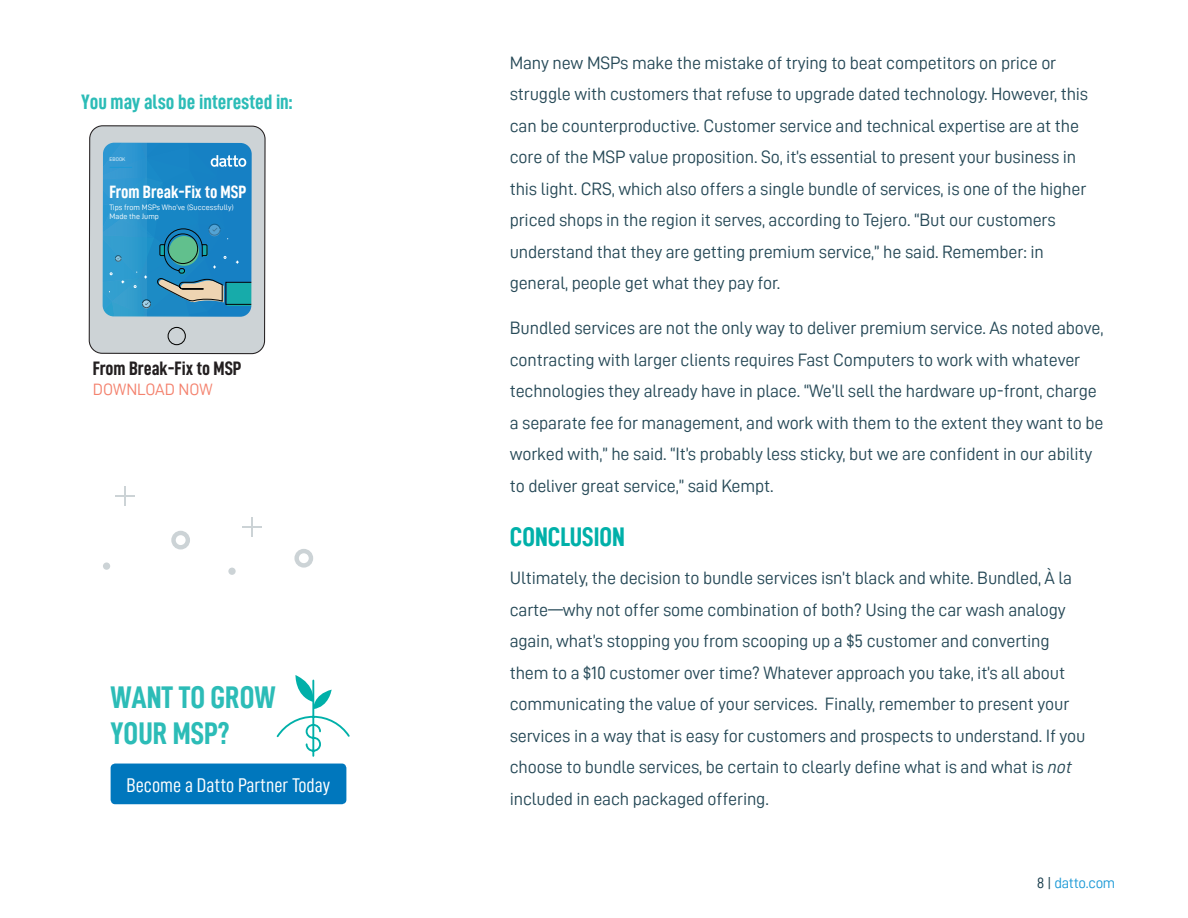
<style>
.page{position:relative;width:1188px;height:918px;background:#fff}
.page>*{position:absolute;margin:0;border:0;box-sizing:border-box;transform-origin:0 0}
.t1{font:700 31.5px/36.2px "Datto DIN Condensed";color:#2cbcb7}
.t2{font:700 27px "Datto DIN Condensed";color:#00b0a9}
.t3{font:700 21px "Datto DIN Condensed";color:#2cbcb7}
.t4{font:19.95px "Datto DIN Condensed";color:#fff}
.t5{font:700 condensed 19.5px "Datto DIN";color:#231f20}
.t6{font:18px/31.5px "Datto DIN";letter-spacing:-.01em;color:#264957}
.t7{font:700 18px "Datto DIN Condensed";letter-spacing:-.005em;color:#fff}
.t8{font:16.5px "Datto DIN";color:#f4826e}
.t9{font:15px "Datto DIN";letter-spacing:-.02em;color:#1c99d6}
.t10{font:7.95px/9px "Datto DIN";color:#fff}
.t11{font:5.25px "Datto DIN";color:#fff}
.s1{font-style:italic}
.s2{color:#1a3e4d}
</style>
<div class="page">
<svg style="left:171px;top:531px;width:19px;height:18px"></svg>
<div style="left:228px;top:568px;width:8px;height:7px;background:#ccd3d6;border-radius:50%"></div>
<div style="left:103px;top:562px;width:7px;height:8px;background:#ccd3d6;border-radius:50%"></div>
<svg style="left:116px;top:486px;width:19px;height:20px"></svg>
<svg style="left:294px;top:549px;width:19px;height:19px"></svg>
<hr style="left:242px;top:526px;width:20px;height:2px;background:#ccd3d6">
<hr style="left:251px;top:517px;width:2px;height:20px;background:#ccd3d6">
<svg style="left:88px;top:125px;width:178px;height:230px;background:#63a4c6"></svg>
<div style="left:168px;top:327px;width:18px;height:18px;border:1px solid #050504;border-radius:50%"></div>
<div style="left:111px;top:764px;width:235px;height:40px;background:#0077bd;border-radius:5px"></div>
<svg style="left:276px;top:675px;width:74px;height:82px"></svg>
<p class="t3" style="left:81px;top:90px;width:213px">You may also be interested in:</p>
<p class="t11" style="left:110px;top:156px;width:17px">EBOOK</p>
<p class="t7" style="left:110px;top:182px;width:138px">From Break-Fix to MSP</p>
<p class="t10" style="left:110px;top:203px;width:126px">Tips from MSPs Who’ve (Successfully)<br>Made the Jump</p>
<p class="t5" style="left:93px;top:357px;width:150px">From Break-Fix to MSP</p>
<p class="t8" style="left:93px;top:380px;width:121px">DOWNLOAD NOW</p>
<h1 class="t1" style="left:111px;top:678px;width:167px">WANT TO GROW<br>YOUR MSP?</h1>
<p class="t4" style="left:126px;top:774px;width:205px">Become a Datto Partner Today</p>
<p class="t6" style="left:510px;top:47px;width:580px">Many new MSPs make the mistake of trying to beat competitors on price or struggle with customers that refuse to upgrade dated technology. However, this can be counterproductive. Customer service and technical expertise are at the core of the MSP value proposition. So, it’s essential to present your business in this light. CRS, which also offers a single bundle of services, is one of the higher priced shops in the region it serves, according to Tejero. “But our customers understand that they are getting premium service,” he said. Remember: in general, people get what they pay for.</p>
<p class="t6" style="left:510px;top:312px;width:595px">Bundled services are not the only way to deliver premium service. As noted above, contracting with larger clients requires Fast Computers to work with whatever technologies they already have in place. “We’ll sell the hardware up-front, charge a separate fee for management, and work with them to the extent they want to be worked with,” he said. “It’s probably less sticky, but we are confident in our ability to deliver great service,” said Kempt.</p>
<h2 class="t2" style="left:510px;top:522px;width:117px">CONCLUSION</h2>
<p class="t6" style="left:510px;top:562px;width:577px">Ultimately, the decision to bundle services isn’t black and white. Bundled, À la carte—why not offer some combination of both? Using the car wash analogy again, what’s stopping you from scooping up a $5 customer and converting them to a $10 customer over time? Whatever approach you take, it’s all about communicating the value of your services. Finally, remember to present your services in a way that is easy for customers and prospects to understand. If you choose to bundle services, be certain to clearly define what is and what is <span class="s1">not </span>included in each packaged offering.</p>
<p class="t9" style="left:1037px;top:875px;width:80px"><span class="s2">8 |</span> datto.com</p>
</div>
